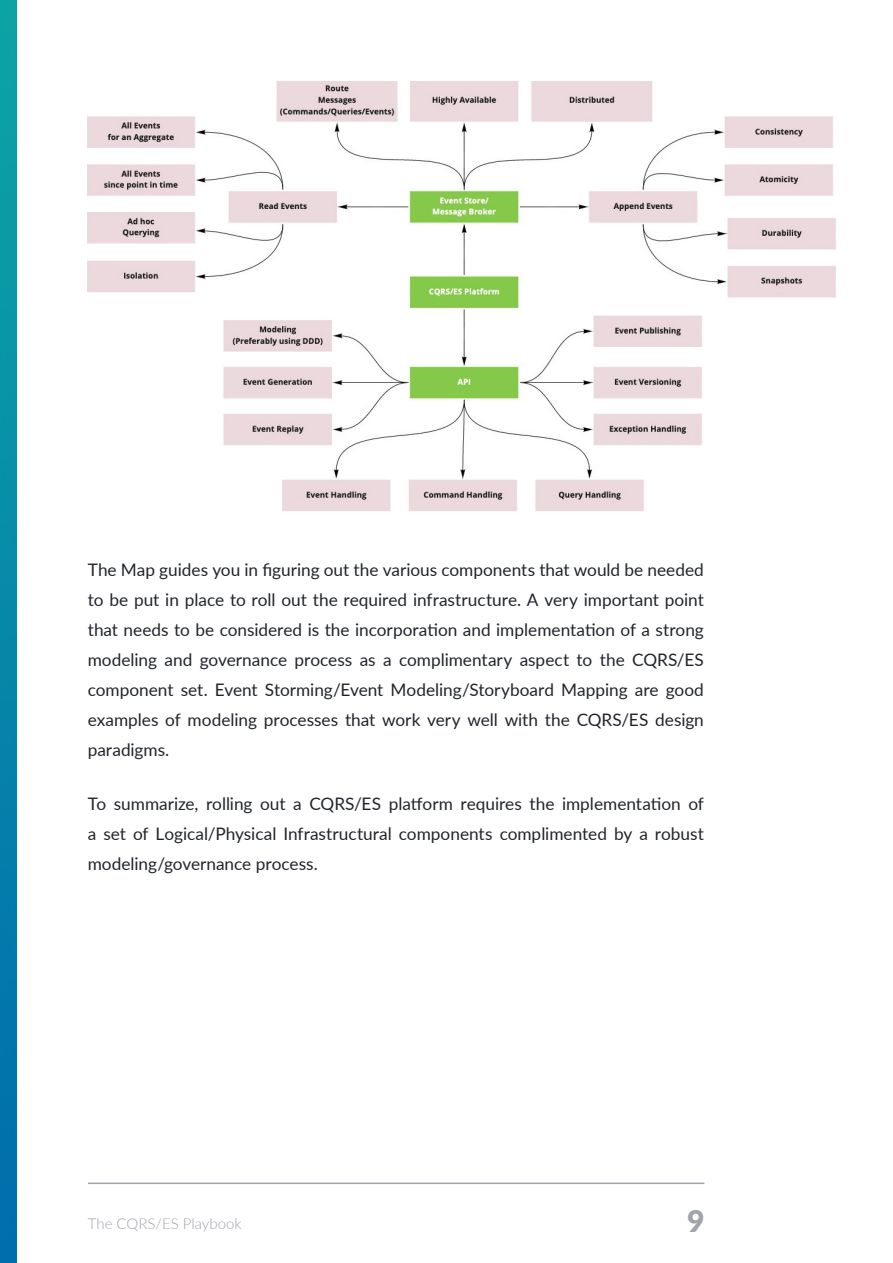
<style>
.page{position:relative;width:893px;height:1263px;background:#fff}
.page>*{position:absolute;margin:0;border:0;box-sizing:border-box;transform-origin:0 0}
.t1{font:900 30px "Lato";color:#a1a4aa}
.t2{font:17.25px/30px "Lato";color:#21252b;text-align:justify}
.t3{font:300 15px "Lato";color:#a1a4aa}
</style>
<div class="page">
<hr style="left:88px;top:1182px;width:616px;height:2px;background:#a1a4aa">
<img style="left:0;top:0;width:17px;height:1263px">
<img style="left:88px;top:81px;width:748px;height:430px">
<p class="t2" style="left:88px;top:554px;width:618px">The Map guides you in figuring out the various components that would be needed to be put in place to roll out the required infrastructure. A very important point that needs to be considered is the incorporation and implementation of a strong modeling and governance process as a complimentary aspect to the CQRS/ES component set. Event Storming/Event Modeling/Storyboard Mapping are good examples of modeling processes that work very well with the CQRS/ES design paradigms.</p>
<p class="t2" style="left:88px;top:788px;width:618px">To summarize, rolling out a CQRS/ES platform requires the implementation of a set of Logical/Physical Infrastructural components complimented by a robust modeling/governance process.</p>
<p class="t3" style="left:88px;top:1213px;width:155px">The CQRS/ES Playbook</p>
<h1 class="t1" style="left:687px;top:1198px;width:19px">9</h1>
</div>
